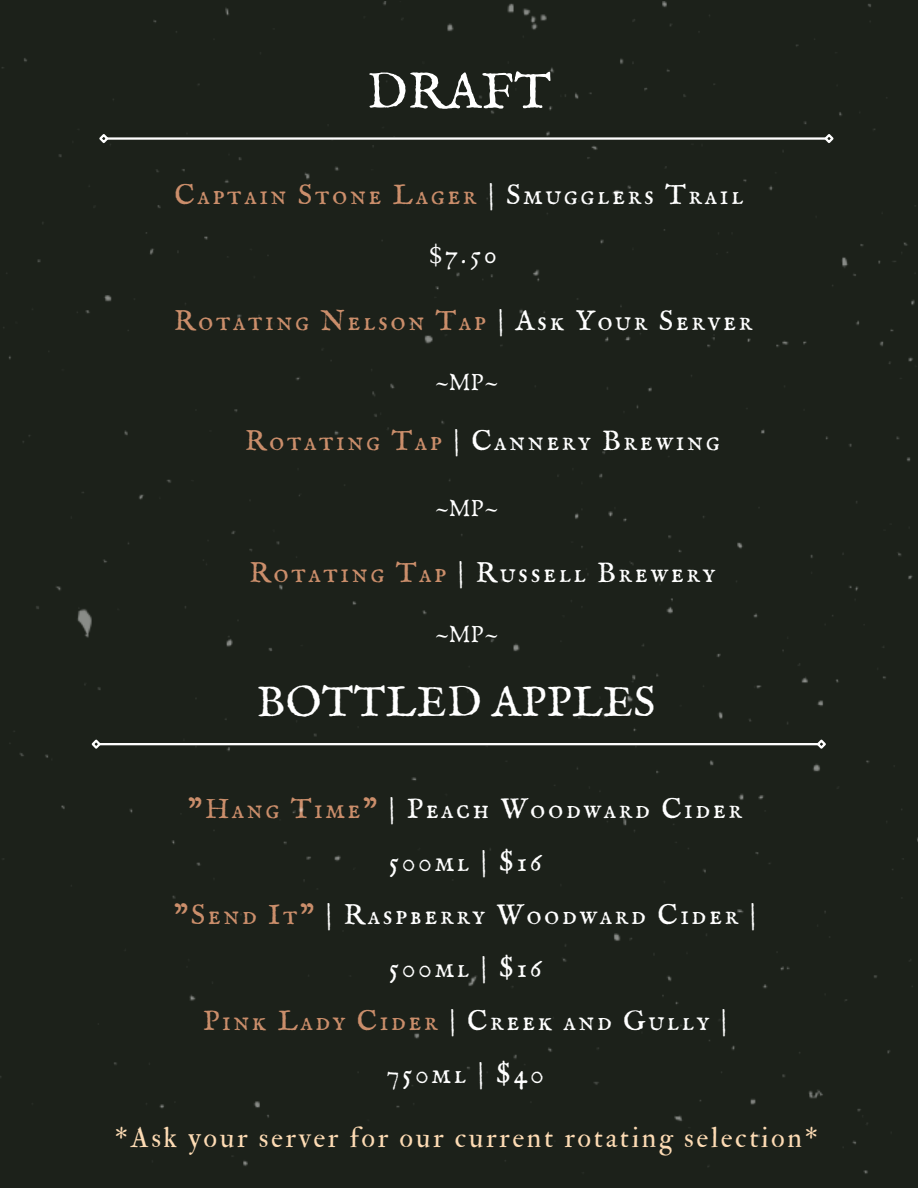
<style>
.page{position:relative;width:918px;height:1188px;background:#fff}
.page>*{position:absolute;margin:0;border:0;box-sizing:border-box;transform-origin:0 0}
.t1{font:50.7px "IM FELL English SC";letter-spacing:.01em;color:#fff}
.t2{font:43.05px "IM FELL English SC";letter-spacing:.01em;color:#fff}
.t3{font:28.5px/52.8px "IM FELL English SC";letter-spacing:.09em;color:#fff;text-align:center}
.t4{font:28.5px "IM FELL English SC";letter-spacing:.09em;color:#cb8e6b}
.t5{font:28.5px "IM FELL Double Pica Roman";letter-spacing:.09em;color:#fddbb4}
.t6{font:25.5px "Anaktoria";color:#fff}
.s1{color:#fff}
.s2{color:#cb8e6b}
</style>
<div class="page">
<div style="left:0;top:1px;width:918px;height:1174px;background:#1c211a"></div>
<h1 class="t1" style="left:367px;top:62px;width:185px">DRAFT</h1>
<p class="t4" style="left:175px;top:178px;width:570px">Captain Stone Lager <span class="s1">| Smugglers Trail</span></p>
<p class="t6" style="left:429px;top:240px;width:69px">$7.50</p>
<p class="t4" style="left:174px;top:304px;width:580px">Rotating Nelson Tap <span class="s1">| Ask Your Server</span></p>
<p class="t6" style="left:435px;top:366px;width:64px">~MP~</p>
<p class="t3" style="left:245px;top:416px;width:476px"><span class="s2">Rotating Tap</span> | Cannery Brewing</p>
<p class="t6" style="left:435px;top:492px;width:64px">~MP~</p>
<p class="t3" style="left:249px;top:548px;width:468px"><span class="s2">Rotating Tap</span> | Russell Brewery</p>
<p class="t6" style="left:435px;top:618px;width:64px">~MP~</p>
<h2 class="t2" style="left:257px;top:677px;width:400px">BOTTLED APPLES</h2>
<p class="t3" style="left:174px;top:784px;width:584px"><span class="s2">"Hang Time"</span> | Peach Woodward Cider<br>500ml | $16<br><span class="s2">"Send It"</span> | Raspberry Woodward Cider |<br>500ml | $16<br><span class="s2">Pink Lady Cider</span> | Creek and Gully |<br>750ml | $40</p>
<p class="t5" style="left:115px;top:1120px;width:704px">*Ask your server for our current rotating selection*</p>
</div>
